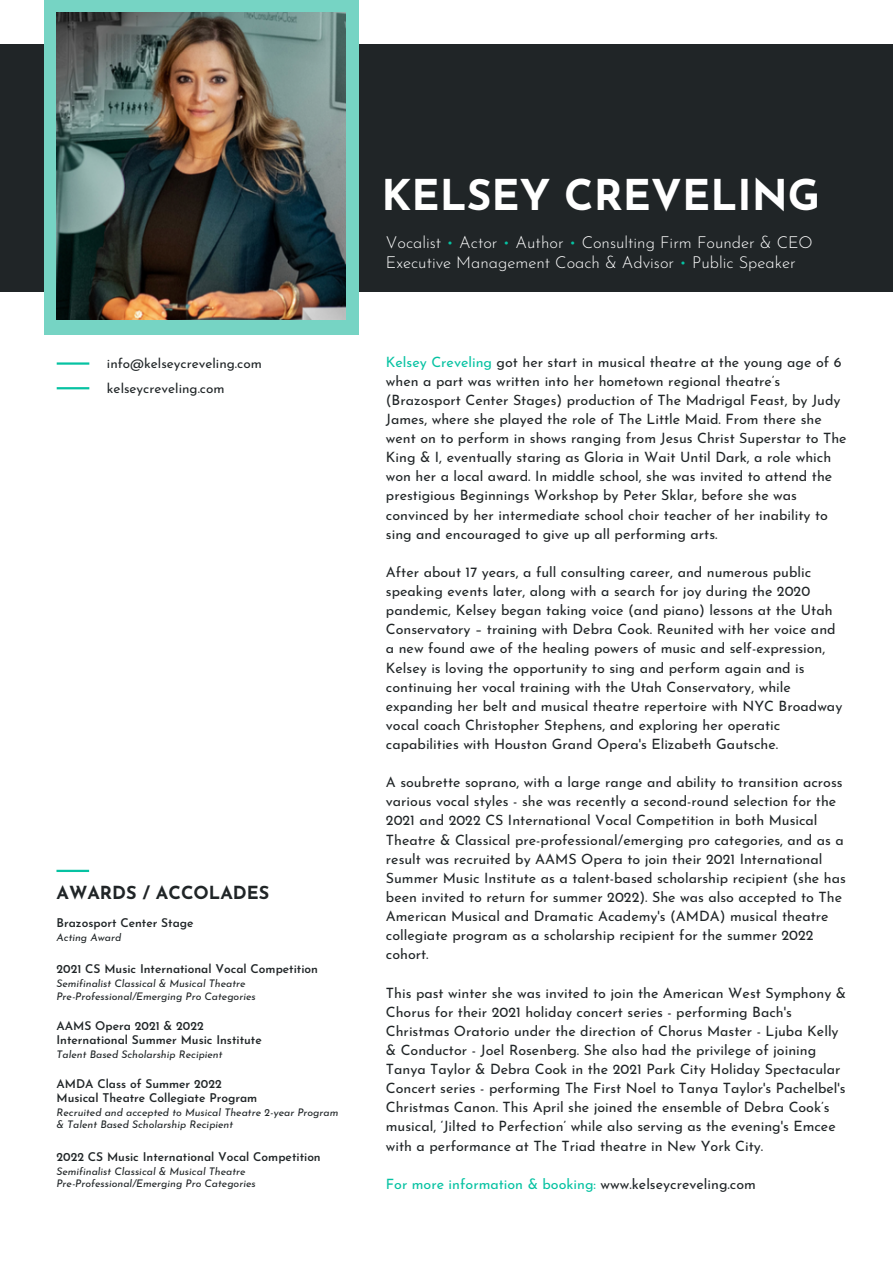
<style>
.page{position:relative;width:893px;height:1264px;background:#fff}
.page>*{position:absolute;margin:0;border:0;box-sizing:border-box;transform-origin:0 0}
.t1{font:700 42.3px "Josefin Sans";color:#fff}
.t2{font:700 18px "Josefin Sans";color:#202527}
.t3{font:300 16.5px/20.2px "Josefin Sans";color:#fff}
.t4{font:14.25px/19px "Josefin Sans";color:#202527}
.t5{font:14.25px "Josefin Sans";color:#06c2a2}
.t6{font:13.5px/24.8px "Josefin Sans";color:#202527}
.t7{font:600 12px/14px "Josefin Sans";color:#202527}
.t8{font:italic 10.5px/12.3px "Josefin Sans";color:#202527}
.s1{color:#06c2a2}
.s2{color:#202527}
</style>
<div class="page">
<div style="left:0;top:44px;width:892px;height:248px;background:#202527"></div>
<div style="left:44px;top:0;width:314px;height:334px;background:#76d4c4"></div>
<hr style="left:56px;top:869px;width:33px;height:3px;background:#06c2a2">
<img style="left:56px;top:12px;width:289px;height:307px">
<hr style="left:57px;top:362px;width:32px;height:3px;background:#06c2a2">
<hr style="left:57px;top:387px;width:32px;height:2px;background:#06c2a2">
<p class="t6" style="left:107px;top:352px;width:156px">info@kelseycreveling.com kelseycreveling.com</p>
<p class="t2" style="left:56px;top:885px;width:214px">AWARDS / ACCOLADES</p>
<p class="t7" style="left:56px;top:917px;width:139px">Brazosport Center Stage</p>
<p class="t8" style="left:56px;top:932px;width:66px">Acting Award</p>
<p class="t7" style="left:56px;top:963px;width:263px">2021 CS Music International Vocal Competition</p>
<p class="t8" style="left:56px;top:978px;width:201px">Semifinalist Classical &amp; Musical Theatre<br>Pre-Professional/Emerging Pro Categories</p>
<p class="t7" style="left:56px;top:1019px;width:207px">AAMS Opera 2021 &amp; 2022<br>International Summer Music Institute</p>
<p class="t8" style="left:56px;top:1048px;width:167px">Talent Based Scholarship Recipient</p>
<p class="t7" style="left:56px;top:1078px;width:202px">AMDA Class of Summer 2022<br>Musical Theatre Collegiate Program</p>
<p class="t8" style="left:56px;top:1107px;width:283px">Recruited and accepted to Musical Theatre 2-year Program &amp; Talent Based Scholarship Recipient</p>
<p class="t7" style="left:56px;top:1151px;width:266px">2022 CS Music International Vocal Competition</p>
<p class="t8" style="left:56px;top:1166px;width:201px">Semifinalist Classical &amp; Musical Theatre<br>Pre-Professional/Emerging Pro Categories</p>
<h1 class="t1" style="left:381px;top:178px;width:440px">KELSEY CREVELING</h1>
<p class="t3" style="left:386px;top:234px;width:428px">Vocalist <span class="s1">•</span> Actor <span class="s1">•</span> Author <span class="s1">•</span> Consulting Firm Founder &amp; CEO<br>Executive Management Coach &amp; Advisor <span class="s1">•</span> Public Speaker</p>
<p class="t4" style="left:386px;top:353px;width:462px"><span class="s1">Kelsey Creveling</span> got her start in musical theatre at the young age of 6 when a part was written into her hometown regional theatre’s (Brazosport Center Stages) production of The Madrigal Feast, by Judy James, where she played the role of The Little Maid. From there she went on to perform in shows ranging from Jesus Christ Superstar to The King &amp; I, eventually staring as Gloria in Wait Until Dark, a role which won her a local award. In middle school, she was invited to attend the prestigious Beginnings Workshop by Peter Sklar, before she was convinced by her intermediate school choir teacher of her inability to sing and encouraged to give up all performing arts.</p>
<p class="t4" style="left:386px;top:564px;width:458px">After about 17 years, a full consulting career, and numerous public speaking events later, along with a search for joy during the 2020 pandemic, Kelsey began taking voice (and piano) lessons at the Utah Conservatory – training with Debra Cook. Reunited with her voice and a new found awe of the healing powers of music and self-expression, Kelsey is loving the opportunity to sing and perform again and is continuing her vocal training with the Utah Conservatory, while expanding her belt and musical theatre repertoire with NYC Broadway vocal coach Christopher Stephens, and exploring her operatic capabilities with Houston Grand Opera's Elizabeth Gautsche.</p>
<p class="t4" style="left:386px;top:774px;width:461px">A soubrette soprano, with a large range and ability to transition across various vocal styles - she was recently a second-round selection for the 2021 and 2022 CS International Vocal Competition in both Musical Theatre &amp; Classical pre-professional/emerging pro categories, and as a result was recruited by AAMS Opera to join their 2021 International Summer Music Institute as a talent-based scholarship recipient (she has been invited to return for summer 2022). She was also accepted to The American Musical and Dramatic Academy's (AMDA) musical theatre collegiate program as a scholarship recipient for the summer 2022 cohort.</p>
<p class="t4" style="left:386px;top:984px;width:462px">This past winter she was invited to join the American West Symphony &amp; Chorus for their 2021 holiday concert series - performing Bach's Christmas Oratorio under the direction of Chorus Master - Ljuba Kelly &amp; Conductor - Joel Rosenberg. She also had the privilege of joining Tanya Taylor &amp; Debra Cook in the 2021 Park City Holiday Spectacular Concert series - performing The First Noel to Tanya Taylor's Pachelbel's Christmas Canon. This April she joined the ensemble of Debra Cook’s musical, ‘Jilted to Perfection’ while also serving as the evening's Emcee with a performance at The Triad theatre in New York City.</p>
<p class="t5" style="left:386px;top:1177px;width:371px">For more information &amp; booking: <span class="s2">www.kelseycreveling.com</span></p>
</div>
